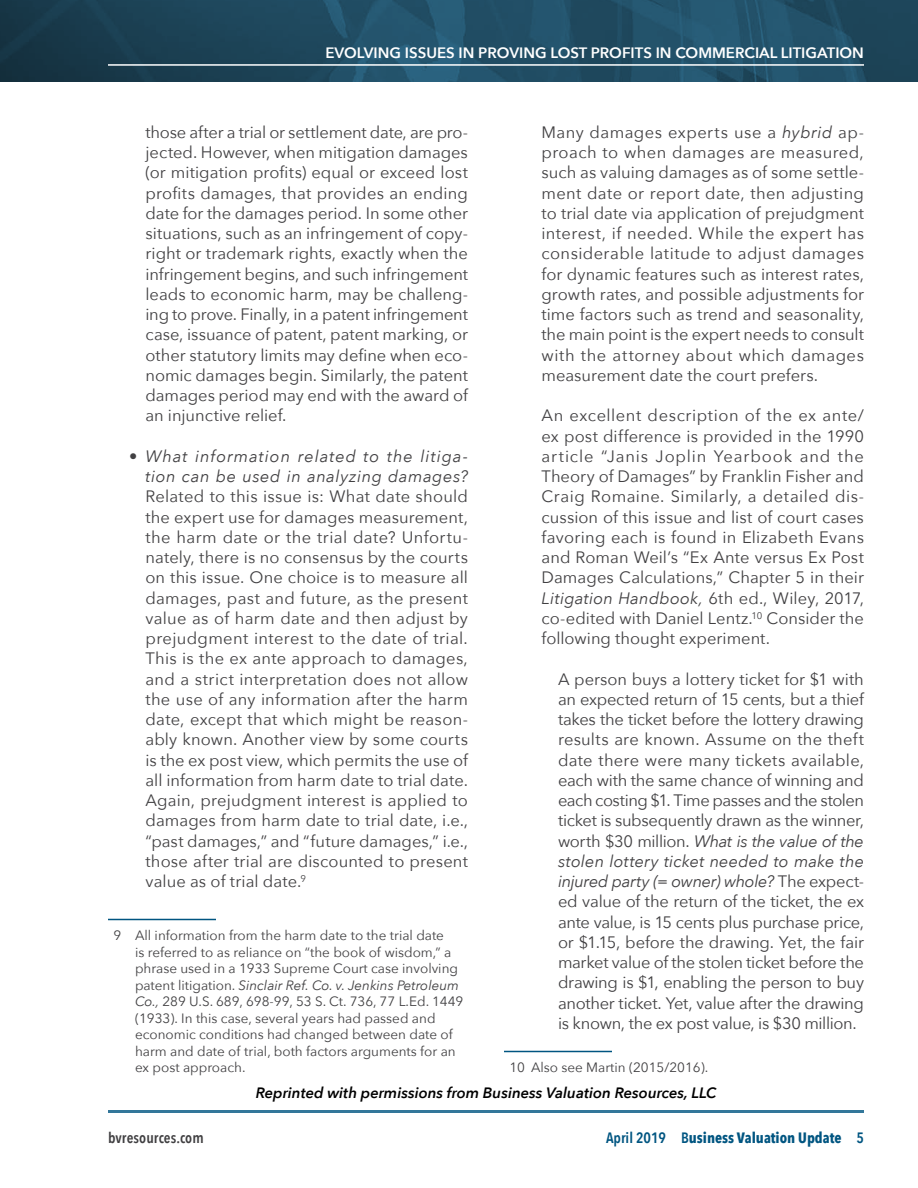
<style>
.page{position:relative;width:918px;height:1188px;background:#fff}
.page>*{position:absolute;margin:0;border:0;box-sizing:border-box;transform-origin:0 0}
.t1{font:16.5px/20.2px "Avenir Next";color:#414042;text-align:justify}
.t2{font:italic 16.5px/20.2px "Avenir Next";letter-spacing:.05em;color:#414042;text-align:right}
.t3{font:italic 600 15px "Avenir Next";color:#000}
.t4{font:600 15px "Avenir Next";color:#fff}
.t5{font:700 15px "Avenir Next Condensed";color:#005581}
.t6{font:600 15px "Avenir Next Condensed";letter-spacing:.005em;color:#414042}
.t7{font:13.5px/16.5px "Avenir Next";color:#414042}
.s1{font-style:normal}
.s2{font-style:italic}
.s3{font-weight:600}
</style>
<div class="page">
<svg style="left:0;top:0;width:918px;height:82px;background:#1f495f"></svg>
<hr style="left:108px;top:1110px;width:756px;height:3px;background:#33779a">
<hr style="left:108px;top:64px;width:756px;height:2px;background:#fff">
<hr style="left:108px;top:919px;width:108px;height:1px;background:#005581">
<hr style="left:504px;top:1051px;width:108px;height:1px;background:#005581">
<p class="t4" style="left:325px;top:40px;width:540px">EVOLVING ISSUES I N PROVING LOST PROFITS I N COMMERCIAL LITIGATION</p>
<p class="t1" style="left:146px;top:121px;width:324px">those after a trial or settlement date, are pro&shy;jected. However, when mitigation damages (or mitigation profits) equal or exceed lost profits damages, that provides an ending date for the damages period. In some other situations, such as an infringement of copy&shy;right or trademark rights, exactly when the infringement begins, and such infringement leads to economic harm, may be challeng&shy;ing to prove. Finally, in a patent infringement case, issuance of patent, patent marking, or other statutory limits may define when eco&shy;nomic damages begin. Similarly, the patent damages period may end with the award of an injunctive relief.</p>
<p class="t2" style="left:129px;top:445px;width:341px"><span class="s1">•</span> What information related to the litiga&shy;tion can be used in analyzing damages?</p>
<p class="t1" style="left:146px;top:486px;width:324px">Related to this issue is: What date should the expert use for damages measurement, the harm date or the trial date? Unfortu&shy;nately, there is no consensus by the courts on this issue. One choice is to measure all damages, past and future, as the present value as of harm date and then adjust by prejudgment interest to the date of trial.<br>This is the ex ante approach to damages, and a strict interpretation does not allow the use of any information after the harm date, except that which might be reason&shy;ably known. Another view by some courts is the ex post view, which permits the use of all information from harm date to trial date.<br>Again, prejudgment interest is applied to damages from harm date to trial date, i.e., “past damages,” and “future damages,” i.e., those after trial are discounted to present value as of trial date.<sup>9</sup></p>
<p class="t7" style="left:135px;top:927px;width:330px;text-indent:-22px">9 All information from the harm date to the trial date<br>is referred to as reliance on “the book of wisdom,” a phrase used in a 1933 Supreme Court case involving patent litigation. <span class="s2">Sinclair Ref. Co. v. Jenkins Petroleum Co.,</span> 289 U.S. 689, 698-99, 53 S. Ct. 736, 77 L.Ed. 1449 (1933). In this case, several years had passed and economic conditions had changed between date of harm and date of trial, both factors arguments for an ex post approach.</p>
<p class="t1" style="left:541px;top:121px;width:324px">Many damages experts use a <span class="s2">hybrid</span> ap&shy;proach to when damages are measured, such as valuing damages as of some settle&shy;ment date or report date, then adjusting to trial date via application of prejudgment interest, if needed. While the expert has considerable latitude to adjust damages for dynamic features such as interest rates, growth rates, and possible adjustments for time factors such as trend and seasonality, the main point is the expert needs to consult with the attorney about which damages measurement date the court prefers.</p>
<p class="t1" style="left:541px;top:405px;width:324px">An excellent description of the ex ante/ ex post difference is provided in the 1990 article “Janis Joplin Yearbook and the Theory of Damages” by Franklin Fisher and Craig Romaine. Similarly, a detailed dis&shy;cussion of this issue and list of court cases favoring each is found in Elizabeth Evans and Roman Weil’s “Ex Ante versus Ex Post Damages Calculations,” Chapter 5 in their <span class="s2">Litigation Handbook,</span> 6th ed., Wiley, 2017, co-edited with Daniel Lentz.<sup>10</sup> Consider the following thought experiment.</p>
<p class="t1" style="left:558px;top:668px;width:308px">A person buys a lottery ticket for $1 with an expected return of 15 cents, but a thief takes the ticket before the lottery drawing results are known. Assume on the theft date there were many tickets available, each with the same chance of winning and each costing $1. Time passes and the stolen ticket is subsequently drawn as the winner, worth $30 million. <span class="s2">What is the value of the stolen lottery ticket needed to make the injured party (= owner) whole?</span> The expect&shy;ed value of the return of the ticket, the ex ante value, is 15 cents plus purchase price, or $1.15, before the drawing. Yet, the fair market value of the stolen ticket before the drawing is $1, enabling the person to buy another ticket. Yet, value after the drawing is known, the ex post value, is $30 million.</p>
<p class="t7" style="left:509px;top:1059px;width:200px">10 Also see Martin (2015/2016).</p>
<p class="t3" style="left:256px;top:1080px;width:462px">Reprinted with permissions from Business Valuation Resources, LLC</p>
<p class="t6" style="left:108px;top:1125px;width:97px">bvresources.com</p>
<p class="t5" style="left:606px;top:1129px;width:259px"><span class="s3">April 2019 B</span>usiness Valuation Update <span class="s3">5</span></p>
</div>
